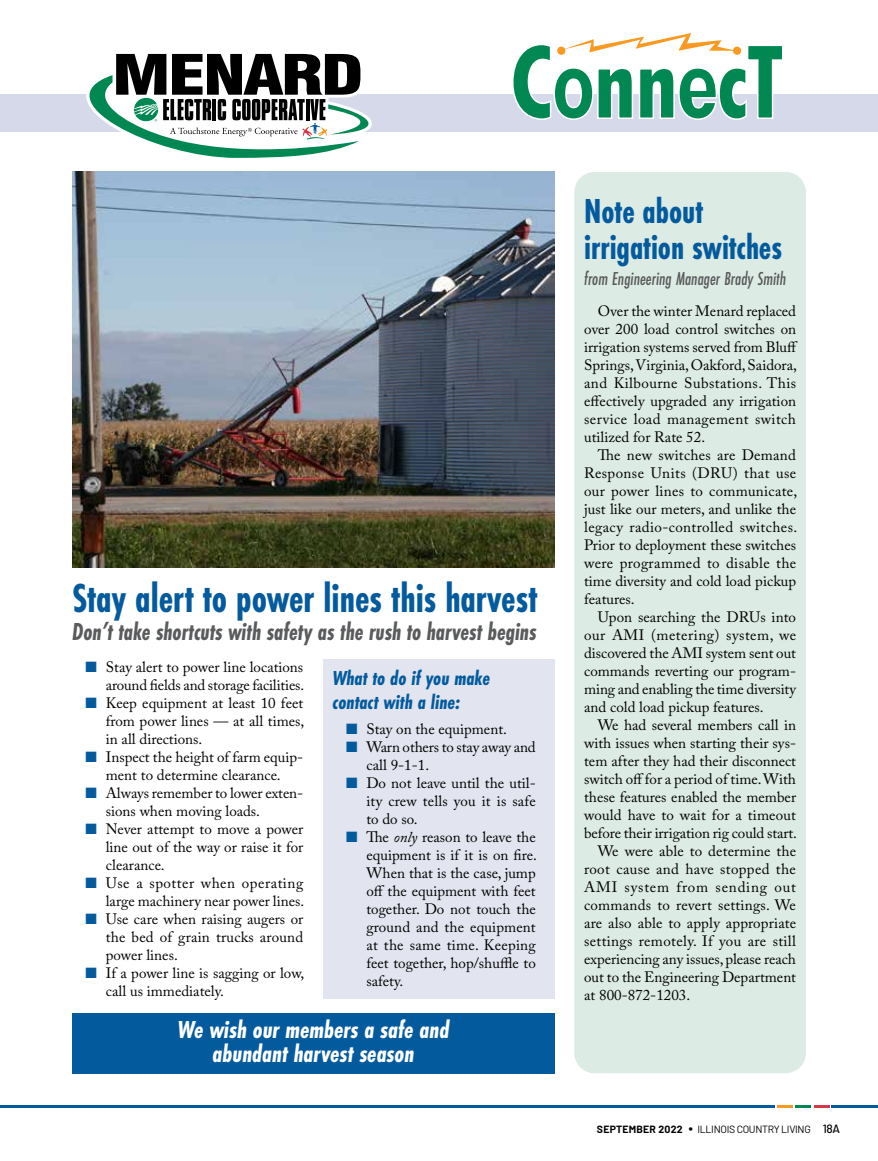
<style>
.page{position:relative;width:878px;height:1161px;background:#fff}
.page>*{position:absolute;margin:0;border:0;box-sizing:border-box;transform-origin:0 0}
.t1{font:700 42px "Futura PT Cond";color:#035b9d;scale:.93 1}
.t2{font:700 36px/36px "Futura PT Cond";color:#035b9d;scale:.93 1}
.t3{font:italic 700 25.5px "Futura PT Cond";color:#5a5b5d;scale:.93 1}
.t4{font:italic 700 25.5px/24px "Futura PT Cond";color:#fff;text-align:center}
.t5{font:italic 700 21px/24px "Futura PT Cond";color:#035b9d}
.t6{font:italic 500 19.5px "Futura PT Cond";color:#58595b;scale:.93 1}
.t7{font:15px/18px "Adobe Caslon Pro";color:#000;text-align:justify}
.t8{font:15px "Adobe Caslon Pro";letter-spacing:.025em;color:#000}
.t9{font:15px "Adobe Caslon Pro";letter-spacing:.055em;color:#000}
.t10{font:10.5px "Barlow";letter-spacing:-.03em;color:#000}
.s1{color:#035b9d}
.s2{font-style:italic}
.s3{font-weight:700}
.s4{font-size:15px}
.s5{font-weight:500;font-size:12px}
</style>
<div class="page">
<div style="left:323px;top:659px;width:231px;height:340px;background:#e2e4ef"></div>
<div style="left:72px;top:1013px;width:483px;height:60px;background:#035b9d"></div>
<img style="left:72px;top:172px;width:483px;height:396px">
<div style="left:574px;top:172px;width:231px;height:901px;background:#dcebe3;border-radius:20px"></div>
<hr style="left:777px;top:1105px;width:16px;height:3px;background:#f89921">
<hr style="left:0;top:1105px;width:774px;height:3px;background:#035b9d">
<hr style="left:813px;top:1105px;width:16px;height:3px;background:#d73747">
<hr style="left:831px;top:1105px;width:47px;height:3px;background:#035b9d">
<hr style="left:795px;top:1105px;width:16px;height:3px;background:#008752">
<div style="left:0;top:94px;width:878px;height:38px;background:#d5d9e9"></div>
<svg style="left:513px;top:33px;width:269px;height:87px"></svg>
<svg style="left:86px;top:53px;width:286px;height:105px"></svg>
<h1 class="t1" style="left:72px;top:574px;width:502px">Stay alert to power lines this harvest</h1>
<h3 class="t3" style="left:72px;top:617px;width:501px">Don’t take shortcuts with safety as the rush to harvest begins</h3>
<p class="t7" style="left:86px;top:658px;width:220px;text-align:right"><span class="s1">■</span> Stay alert to power line locations around fields and storage facilities.</p>
<p class="t7" style="left:106px;top:694px;width:200px;text-indent:-20px"><span class="s1">■</span> Keep equipment at least 10 feet from power lines — at all times, in all directions.</p>
<p class="t7" style="left:86px;top:748px;width:219px;text-align:center"><span class="s1">■</span> Inspect the height of farm equip&shy;ment to determine clearance.</p>
<p class="t7" style="left:106px;top:784px;width:199px;text-indent:-20px"><span class="s1">■</span> Always remember to lower exten&shy;sions when moving loads.</p>
<p class="t7" style="left:106px;top:820px;width:199px;text-indent:-20px"><span class="s1">■</span> Never attempt to move a power line out of the way or raise it for clearance.</p>
<p class="t7" style="left:86px;top:874px;width:220px;text-align:right"><span class="s1">■</span> Use a spotter when operating large machinery near power lines.</p>
<p class="t7" style="left:106px;top:910px;width:199px;text-indent:-20px"><span class="s1">■</span> Use care when raising augers or the bed of grain trucks around power lines.</p>
<p class="t7" style="left:106px;top:964px;width:200px;text-indent:-20px"><span class="s1">■</span> If a power line is sagging or low, call us immediately.</p>
<h3 class="t5" style="left:332px;top:666px;width:159px">What to do if you make contact with a line:</h3>
<p class="t7" style="left:346px;top:719px;width:162px"><span class="s1">■</span> Stay on the equipment.</p>
<p class="t7" style="left:366px;top:737px;width:171px;text-indent:-20px"><span class="s1">■</span> Warn others to stay away and call 9-1-1.</p>
<p class="t7" style="left:366px;top:773px;width:171px;text-indent:-20px"><span class="s1">■</span> Do not leave until the util&shy;ity crew tells you it is safe to do so.</p>
<p class="t7" style="left:366px;top:827px;width:172px;text-indent:-20px"><span class="s1">■</span> The <span class="s2">only</span> reason to leave the equipment is if it is on fire.<br>When that is the case, jump off the equipment with feet together. Do not touch the ground and the equipment at the same time. Keeping feet together, hop/shuffle to safety.</p>
<h3 class="t4" style="left:177px;top:1017px;width:273px">We wish our members a safe and abundant harvest season</h3>
<h2 class="t2" style="left:584px;top:194px;width:214px">Note about irrigation switches</h2>
<h3 class="t6" style="left:584px;top:267px;width:219px">from Engineering Manager Brady Smith</h3>
<p class="t7" style="left:584px;top:302px;width:215px;text-align:left;text-indent:14px">Over the winter Menard replaced over 200 load control switches on irrigation systems served from Bluff Springs, Virginia, Oakford, Saidora, and Kilbourne Substations. This effectively upgraded any irrigation service load management switch utilized for Rate 52.</p>
<p class="t7" style="left:584px;top:446px;width:214px;text-indent:14px">The new switches are Demand Response Units (DRU) that use our power lines to communicate, just like our meters, and unlike the legacy radio-controlled switches.<br>Prior to deployment these switches were programmed to disable the time diversity and cold load pickup features.</p>
<p class="t7" style="left:584px;top:608px;width:213px;text-indent:14px">Upon searching the DRUs into our AMI (metering) system, we discovered the AMI system sent out commands reverting our program&shy;ming and enabling the time diversity and cold load pickup features.</p>
<p class="t7" style="left:597px;top:716px;width:200px">We had several members call in</p>
<p class="t7" style="left:584px;top:734px;width:213px">with issues when starting their sys-</p>
<p class="t7" style="left:584px;top:752px;width:213px">tem after they had their disconnect</p>
<p class="t7" style="left:584px;top:770px;width:213px">switch off for a period of time. With</p>
<p class="t7" style="left:584px;top:788px;width:213px">these features enabled the member</p>
<p class="t7" style="left:584px;top:806px;width:213px">would have to wait for a timeout</p>
<p class="t7" style="left:584px;top:824px;width:214px">before their irrigation rig could start.</p>
<p class="t7" style="left:597px;top:842px;width:200px">We were able to determine the</p>
<p class="t8" style="left:584px;top:861px;width:213px">root cause and have stopped the</p>
<p class="t9" style="left:584px;top:879px;width:213px">AMI system from sending out</p>
<p class="t7" style="left:584px;top:896px;width:213px">commands to revert settings. We</p>
<p class="t7" style="left:584px;top:914px;width:213px">are also able to apply appropriate</p>
<p class="t8" style="left:584px;top:933px;width:213px">settings remotely. If you are still</p>
<p class="t7" style="left:584px;top:950px;width:213px">experiencing any issues, please reach</p>
<p class="t7" style="left:584px;top:968px;width:213px">out to the Engineering Department</p>
<p class="t7" style="left:584px;top:986px;width:107px">at 800-872-1203.</p>
<p class="t10" style="left:597px;top:1123px;width:245px"><span class="s3">SEPTEMBER 2022</span> <span class="s4">•</span> ILLINOIS COUNTRY LIVING <span class="s5">18A</span></p>
</div>
